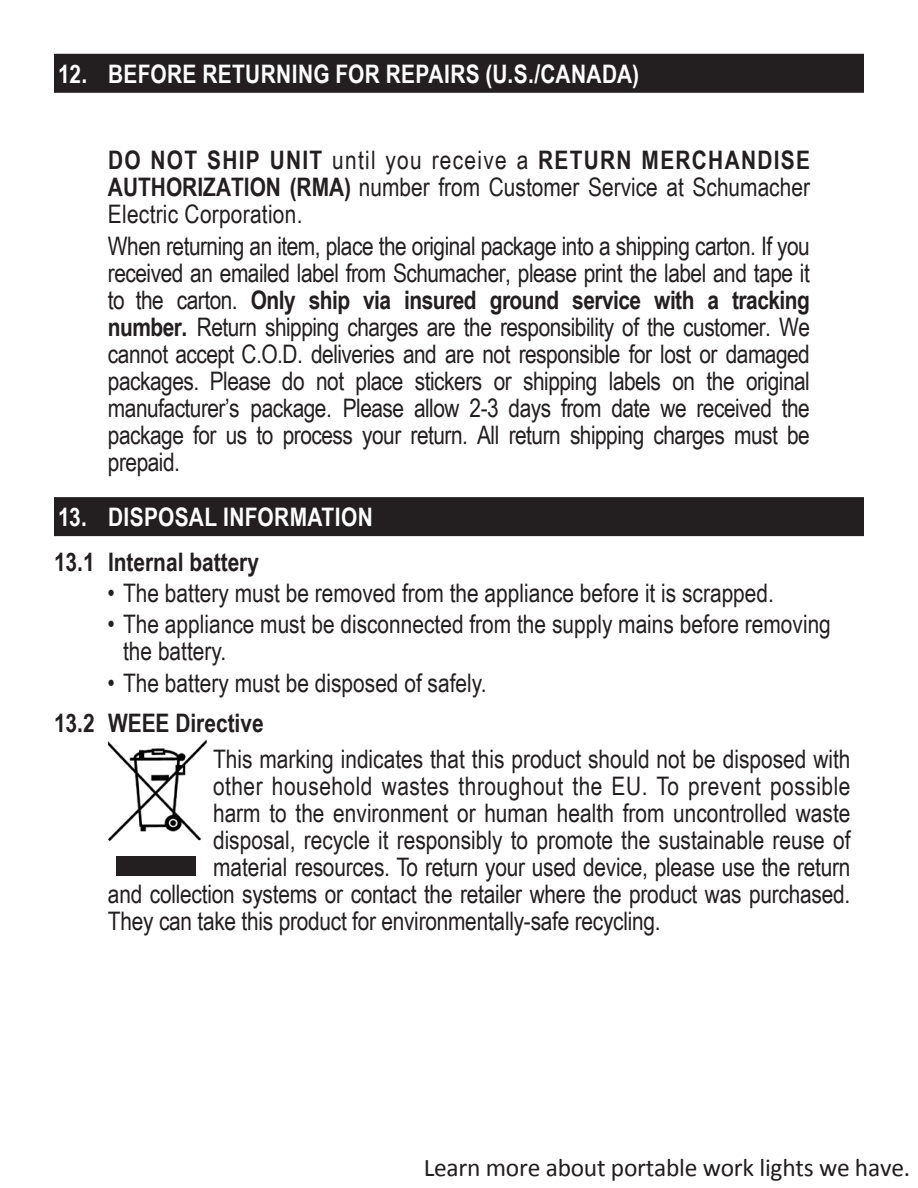
<style>
.page{position:relative;width:918px;height:1188px;background:#fff}
.page>*{position:absolute;margin:0;border:0;box-sizing:border-box;transform-origin:0 0}
.Indntd_Sub_par__-_no{font:25.5px/27px "Arial Narrow";color:#231f20;text-align:justify}
.t1{font:700 25.5px "Arial Narrow";letter-spacing:.015em;color:#fff}
.Indntd_Sub_par__-_no-2{font:25.5px "Arial Narrow";letter-spacing:.02em;color:#231f20}
.t2{font:25.5px "Calibri";letter-spacing:-.01em;color:#221e1f}
.t3{font:700 25.5px "Arial Narrow";color:#231f20}
.s1{font-weight:700}
</style>
<div class="page">
<div style="left:54px;top:54px;width:810px;height:39px;background:#231f20"></div>
<div style="left:54px;top:497px;width:810px;height:39px;background:#231f20"></div>
<img style="left:108px;top:739px;width:99px;height:103px">
<div style="left:116px;top:857px;width:80px;height:19px;background:#231f20"></div>
<p class="t1" style="left:58px;top:55px;width:582px">12. BEFORE RETURNING FOR REPAIRS (U.S./CANADA)</p>
<p class="Indntd_Sub_par__-_no" style="left:108px;top:146px;width:704px"><span class="s1">DO NOT SHIP UNIT</span> until you receive a <span class="s1">RETURN MERCHANDISE AUTHORIZATION (RMA)</span> number from Customer Service at Schumacher Electric Corporation.</p>
<p class="Indntd_Sub_par__-_no" style="left:108px;top:231px;width:703px">When returning an item, place the original package into a shipping carton. If you received an emailed label from Schumacher, please print the label and tape it to the carton. <span class="s1">Only ship via insured ground service with a tracking number.</span> Return shipping charges are the responsibility of the customer. We cannot accept C.O.D. deliveries and are not responsible for lost or damaged packages. Please do not place stickers or shipping labels on the original manufacturer’s package. Please allow 2-3 days from date we received the package for us to process your return. All return shipping charges must be prepaid.</p>
<p class="t1" style="left:58px;top:498px;width:316px">13. DISPOSAL INFORMATION</p>
<p class="t3" style="left:54px;top:542px;width:207px">13.1 Internal battery</p>
<p class="Indntd_Sub_par__-_no" style="left:107px;top:579px;width:668px">• The battery must be removed from the appliance before it is scrapped.</p>
<p class="Indntd_Sub_par__-_no" style="left:123px;top:610px;width:709px;text-indent:-16px">• The appliance must be disconnected from the supply mains before removing the battery.</p>
<p class="Indntd_Sub_par__-_no" style="left:107px;top:668px;width:381px">• The battery must be disposed of safely.</p>
<p class="t3" style="left:54px;top:704px;width:211px">13.2 WEEE Directive</p>
<p class="Indntd_Sub_par__-_no" style="left:213px;top:745px;width:639px">This marking indicates that this product should not be disposed with</p>
<p class="Indntd_Sub_par__-_no-2" style="left:213px;top:768px;width:639px">other household wastes throughout the EU. To prevent possible</p>
<p class="Indntd_Sub_par__-_no" style="left:213px;top:799px;width:639px">harm to the environment or human health from uncontrolled waste</p>
<p class="Indntd_Sub_par__-_no" style="left:213px;top:826px;width:639px">disposal, recycle it responsibly to promote the sustainable reuse of</p>
<p class="Indntd_Sub_par__-_no" style="left:213px;top:853px;width:639px">material resources. To return your used device, please use the return</p>
<p class="Indntd_Sub_par__-_no" style="left:108px;top:880px;width:744px">and collection systems or contact the retailer where the product was purchased.</p>
<p class="Indntd_Sub_par__-_no" style="left:108px;top:907px;width:554px">They can take this product for environmentally-safe recycling.</p>
<p class="t2" style="left:424px;top:1149px;width:488px">Learn more about portable work lights we have.</p>
</div>
